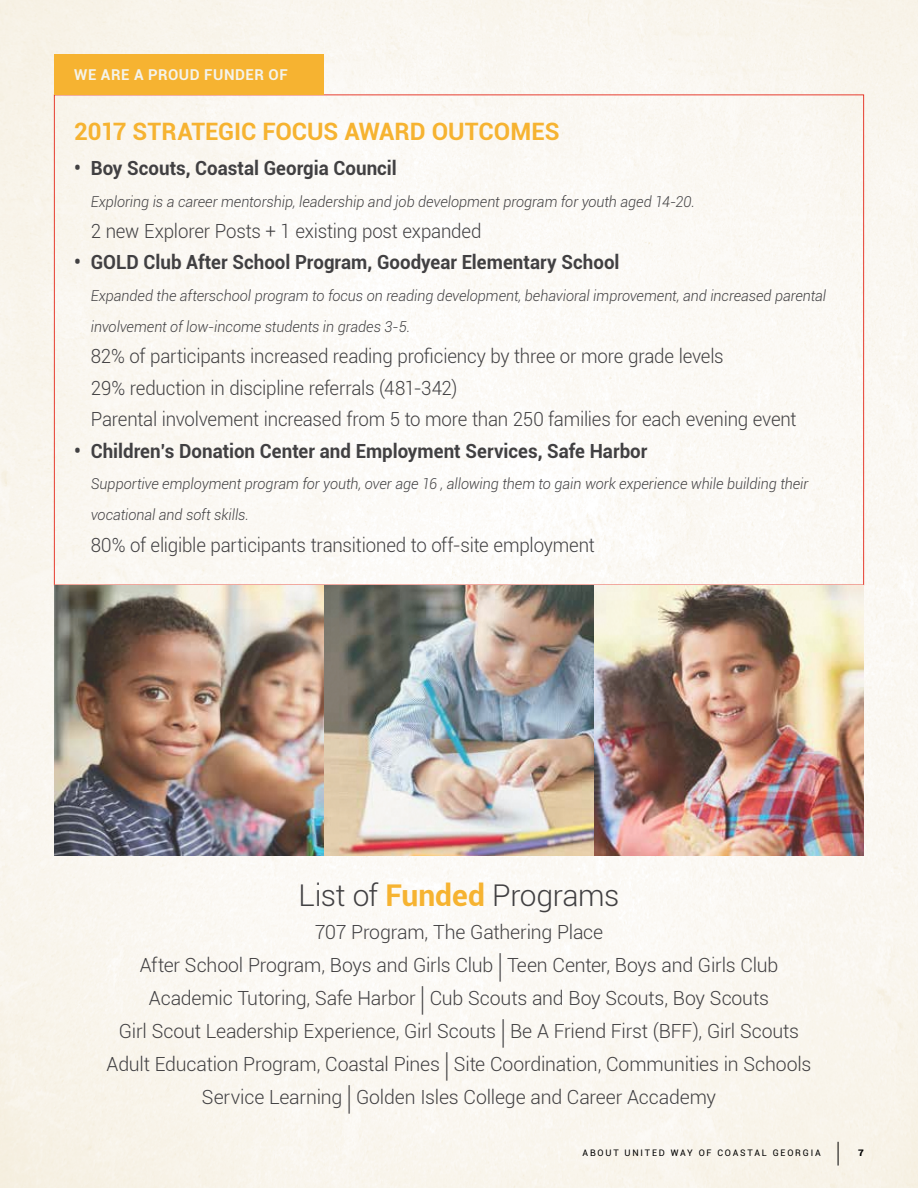
<style>
.page{position:relative;width:918px;height:1188px;background:#fff}
.page>*{position:absolute;margin:0;border:0;box-sizing:border-box;transform-origin:0 0}
.t1{font:300 30px "Roboto";letter-spacing:-.015em;color:#414042}
.t2{font:700 24px "Roboto";color:#f6b331}
.t3{font:300 19.5px/33px "Roboto";letter-spacing:-.01em;color:#414042;text-align:center}
.t4{font:300 19.5px/31.3px "Roboto";letter-spacing:-.01em;color:#414042;scale:.96 1}
.t5{font:700 19.5px "Roboto";color:#414042;scale:.96 1}
.t6{font:italic 300 15px/31.3px "Roboto";color:#414042;scale:.96 1}
.t7{font:700 15px "Roboto";letter-spacing:.035em;color:#f4f3ea}
.t8{font:9px "Roboto";letter-spacing:.2em;color:#000}
.t9{font:900 9px "Roboto";color:#000;scale:1.1 1}
.s1{font-weight:700;color:#f6b331}
.s2{font-size:33.15px}
</style>
<div class="page">
<img style="left:0;top:0;width:918px;height:1188px">
<svg style="left:838px;top:1142px;width:1px;height:24px"></svg>
<div style="left:54px;top:54px;width:270px;height:40px;background:#f6b331"></div>
<img style="left:54px;top:585px;width:270px;height:270px">
<img style="left:594px;top:585px;width:270px;height:270px">
<img style="left:324px;top:585px;width:270px;height:270px">
<p class="t7" style="left:74px;top:64px;width:215px">WE ARE A PROUD FUNDER OF</p>
<p class="t2" style="left:74px;top:114px;width:487px">2017 STRATEGIC FOCUS AWARD OUTCOMES</p>
<p class="t5" style="left:74px;top:155px;width:338px">• Boy Scouts, Coastal Georgia Council</p>
<p class="t6" style="left:91px;top:185px;width:631px">Exploring is a career mentorship, leadership and job development program for youth aged 14-20.</p>
<p class="t4" style="left:91px;top:215px;width:409px">2 new Explorer Posts + 1 existing post expanded</p>
<p class="t5" style="left:74px;top:249px;width:569px">• GOLD Club After School Program, Goodyear Elementary School</p>
<p class="t6" style="left:91px;top:279px;width:767px">Expanded the afterschool program to focus on reading development, behavioral improvement, and increased parental involvement of low-income students in grades 3-5.</p>
<p class="t4" style="left:91px;top:340px;width:737px">82% of participants increased reading proficiency by three or more grade levels<br>29% reduction in discipline referrals (481-342)<br>Parental involvement increased from 5 to more than 250 families for each evening event</p>
<p class="t5" style="left:74px;top:437px;width:599px">• Children’s Donation Center and Employment Services, Safe Harbor</p>
<p class="t6" style="left:91px;top:467px;width:749px">Supportive employment program for youth, over age 16 , allowing them to gain work experience while building their vocational and soft skills.</p>
<p class="t4" style="left:91px;top:528px;width:527px">80% of eligible participants transitioned to off-site employment</p>
<h1 class="t1" style="left:298px;top:875px;width:323px">List of <span class="s1">Funded</span> Programs</h1>
<p class="t3" style="left:107px;top:915px;width:706px">707 Program, The Gathering Place<br>After School Program, Boys and Girls Club <span class="s2">|</span> Teen Center, Boys and Girls Club Academic Tutoring, Safe Harbor <span class="s2">|</span> Cub Scouts and Boy Scouts, Boy Scouts<br>Girl Scout Leadership Experience, Girl Scouts <span class="s2">|</span> Be A Friend First (BFF), Girl Scouts Adult Education Program, Coastal Pines <span class="s2">|</span> Site Coordination, Communities in Schools Service Learning <span class="s2">|</span> Golden Isles College and Career Accademy</p>
<p class="t8" style="left:583px;top:1146px;width:240px">ABOUT UNITED WAY OF COASTAL GEORGIA</p>
<p class="t9" style="left:858px;top:1146px;width:7px">7</p>
</div>
